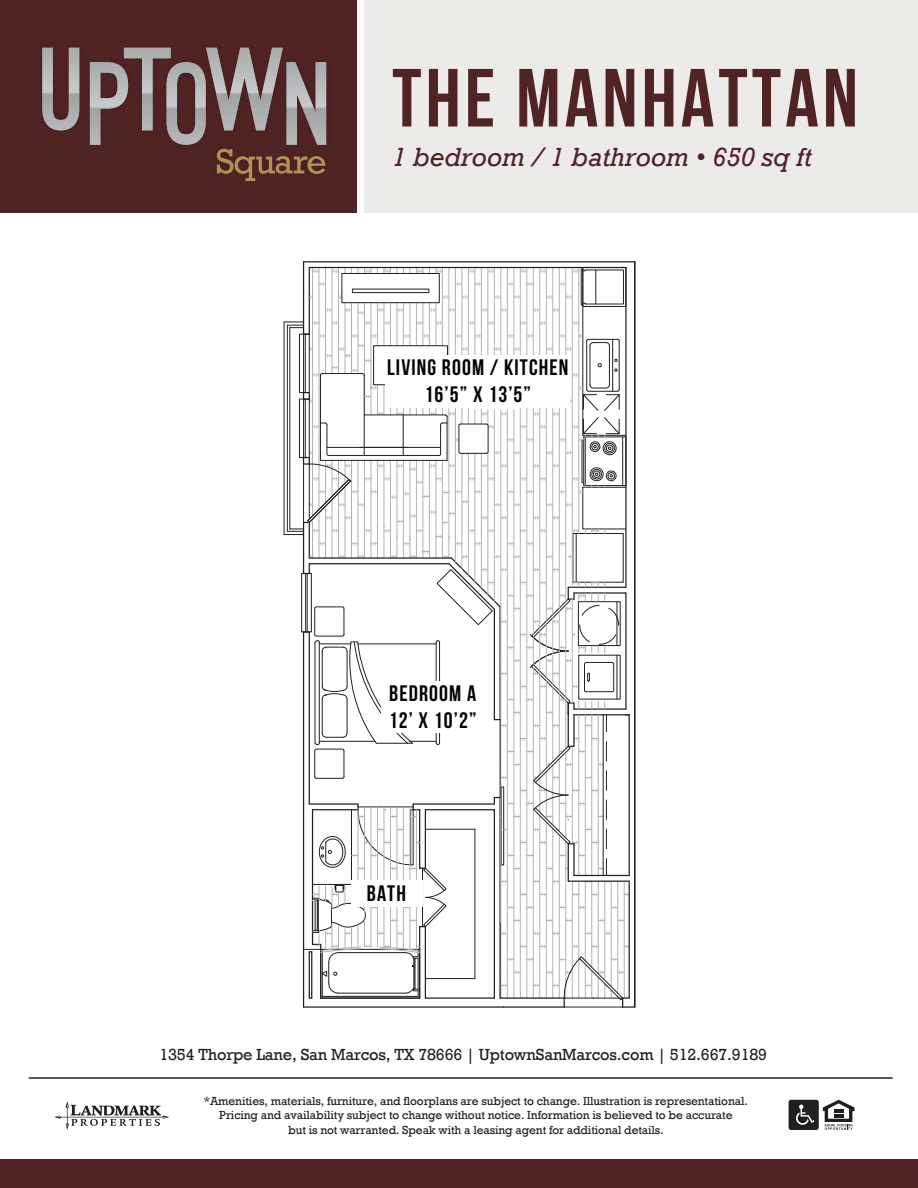
<style>
.page{position:relative;width:918px;height:1188px;background:#fff}
.page>*{position:absolute;margin:0;border:0;box-sizing:border-box;transform-origin:0 0}
.t1{font:82.35px "Bebas Neue";letter-spacing:.05em;color:#502324}
.t2{font:italic 27px "Rockwell";color:#502324}
.t3{font:22.35px/26.8px "Bebas Neue";letter-spacing:.05em;color:#040503}
.t4{font:16.5px "Rockwell";letter-spacing:-.01em;color:#211e1e}
.t5{font:12px/14.4px "Rockwell";letter-spacing:-.01em;color:#211e1e;text-align:center}
</style>
<div class="page">
<div style="left:0;top:0;width:356px;height:212px;background:#502324"></div>
<hr style="left:29px;top:1077px;width:864px;height:2px;background:#211e1e">
<svg style="left:789px;top:1100px;width:66px;height:30px"></svg>
<svg style="left:54px;top:1101px;width:115px;height:29px"></svg>
<div style="left:0;top:1159px;width:918px;height:29px;background:#502324"></div>
<div style="left:364px;top:0;width:554px;height:212px;background:#ecebe7"></div>
<img style="left:42px;top:47px;width:285px;height:98px">
<svg style="left:42px;top:48px;width:37px;height:82px"></svg>
<svg style="left:90px;top:48px;width:236px;height:133px"></svg>
<hr style="left:583px;top:268px;width:1px;height:167px;background:#231f20">
<hr style="left:625px;top:268px;width:2px;height:319px;background:#231f20">
<hr style="left:634px;top:262px;width:1px;height:745px;background:#231f20">
<hr style="left:309px;top:268px;width:1px;height:66px;background:#231f20">
<hr style="left:312px;top:268px;width:1px;height:248px;background:#b2b3b7">
<hr style="left:319px;top:268px;width:1px;height:200px;background:#b2b3b7">
<hr style="left:325px;top:268px;width:1px;height:147px;background:#b2b3b7">
<hr style="left:332px;top:268px;width:1px;height:147px;background:#b2b3b7">
<hr style="left:338px;top:268px;width:1px;height:147px;background:#b2b3b7">
<hr style="left:345px;top:303px;width:1px;height:112px;background:#b2b3b7">
<svg style="left:345px;top:268px;width:7px;height:5px"></svg>
<hr style="left:351px;top:303px;width:1px;height:71px;background:#b2b3b7">
<hr style="left:358px;top:303px;width:1px;height:71px;background:#b2b3b7">
<hr style="left:364px;top:303px;width:1px;height:112px;background:#b2b3b7">
<hr style="left:371px;top:303px;width:1px;height:85px;background:#b2b3b7">
<hr style="left:377px;top:303px;width:1px;height:43px;background:#b2b3b7">
<hr style="left:384px;top:303px;width:1px;height:43px;background:#b2b3b7">
<hr style="left:390px;top:303px;width:1px;height:43px;background:#b2b3b7">
<hr style="left:397px;top:303px;width:1px;height:43px;background:#b2b3b7">
<svg style="left:397px;top:268px;width:7px;height:5px"></svg>
<hr style="left:403px;top:303px;width:1px;height:43px;background:#b2b3b7">
<hr style="left:410px;top:303px;width:1px;height:43px;background:#b2b3b7">
<hr style="left:416px;top:303px;width:1px;height:43px;background:#b2b3b7">
<hr style="left:423px;top:303px;width:1px;height:112px;background:#b2b3b7">
<hr style="left:429px;top:303px;width:1px;height:112px;background:#b2b3b7">
<hr style="left:436px;top:303px;width:1px;height:112px;background:#b2b3b7">
<hr style="left:442px;top:268px;width:1px;height:147px;background:#b2b3b7">
<hr style="left:449px;top:268px;width:1px;height:271px;background:#b2b3b7">
<hr style="left:455px;top:268px;width:1px;height:269px;background:#b2b3b7">
<hr style="left:462px;top:268px;width:1px;height:156px;background:#b2b3b7">
<hr style="left:468px;top:268px;width:1px;height:156px;background:#b2b3b7">
<hr style="left:475px;top:268px;width:1px;height:106px;background:#b2b3b7">
<hr style="left:481px;top:268px;width:1px;height:104px;background:#b2b3b7">
<hr style="left:488px;top:268px;width:1px;height:104px;background:#b2b3b7">
<hr style="left:494px;top:268px;width:1px;height:106px;background:#b2b3b7">
<hr style="left:501px;top:268px;width:1px;height:104px;background:#b2b3b7">
<hr style="left:507px;top:268px;width:1px;height:102px;background:#b2b3b7">
<hr style="left:514px;top:268px;width:1px;height:102px;background:#b2b3b7">
<hr style="left:520px;top:268px;width:1px;height:311px;background:#b2b3b7">
<hr style="left:527px;top:268px;width:1px;height:300px;background:#b2b3b7">
<hr style="left:533px;top:268px;width:1px;height:293px;background:#b2b3b7">
<hr style="left:540px;top:268px;width:1px;height:288px;background:#b2b3b7">
<hr style="left:546px;top:268px;width:1px;height:284px;background:#b2b3b7">
<hr style="left:553px;top:268px;width:1px;height:281px;background:#b2b3b7">
<hr style="left:559px;top:268px;width:1px;height:280px;background:#b2b3b7">
<hr style="left:566px;top:268px;width:1px;height:279px;background:#b2b3b7">
<hr style="left:572px;top:268px;width:1px;height:319px;background:#b2b3b7">
<hr style="left:579px;top:268px;width:1px;height:266px;background:#b2b3b7">
<svg style="left:572px;top:322px;width:7px;height:3px"></svg>
<svg style="left:520px;top:322px;width:7px;height:3px"></svg>
<svg style="left:469px;top:322px;width:6px;height:3px"></svg>
<svg style="left:417px;top:322px;width:6px;height:3px"></svg>
<svg style="left:365px;top:322px;width:6px;height:3px"></svg>
<svg style="left:313px;top:322px;width:6px;height:3px"></svg>
<svg style="left:378px;top:309px;width:6px;height:3px"></svg>
<svg style="left:326px;top:309px;width:6px;height:3px"></svg>
<svg style="left:358px;top:268px;width:20px;height:5px"></svg>
<svg style="left:313px;top:270px;width:6px;height:3px"></svg>
<svg style="left:540px;top:322px;width:6px;height:3px"></svg>
<svg style="left:488px;top:322px;width:6px;height:3px"></svg>
<svg style="left:436px;top:322px;width:6px;height:3px"></svg>
<svg style="left:384px;top:322px;width:6px;height:3px"></svg>
<svg style="left:332px;top:322px;width:6px;height:3px"></svg>
<svg style="left:397px;top:309px;width:6px;height:3px"></svg>
<svg style="left:345px;top:309px;width:6px;height:3px"></svg>
<svg style="left:319px;top:283px;width:6px;height:3px"></svg>
<svg style="left:410px;top:268px;width:216px;height:44px"></svg>
<svg style="left:384px;top:268px;width:7px;height:5px"></svg>
<svg style="left:332px;top:270px;width:6px;height:3px"></svg>
<hr style="left:303px;top:262px;width:1px;height:72px;background:#231f20">
<hr style="left:284px;top:322px;width:1px;height:213px;background:#231f20">
<hr style="left:287px;top:325px;width:1px;height:206px;background:#231f20">
<hr style="left:290px;top:328px;width:1px;height:201px;background:#231f20">
<svg style="left:284px;top:322px;width:19px;height:6px"></svg>
<hr style="left:304px;top:261px;width:331px;height:1px;background:#231f20">
<hr style="left:309px;top:267px;width:317px;height:1px;background:#231f20">
<div style="left:342px;top:273px;width:97px;height:30px;border:1px solid #231f20"></div>
<div style="left:352px;top:289px;width:77px;height:4px;border:1px solid #231f20"></div>
<svg style="left:358px;top:311px;width:6px;height:4px"></svg>
<svg style="left:284px;top:334px;width:351px;height:674px"></svg>
<h1 class="t1" style="left:392px;top:53px;width:467px">THE MANHATTAN</h1>
<h2 class="t2" style="left:392px;top:141px;width:421px">1 bedroom / 1 bathroom • 650 sq ft</h2>
<h3 class="t3" style="left:387px;top:353px;width:183px;text-align:center">LIVING ROOM / KITCHEN<br>16’5” X 13’5”</h3>
<h3 class="t3" style="left:389px;top:680px;width:89px">BEDROOM A<br>12’ X 10’2”</h3>
<h3 class="t3" style="left:367px;top:879px;width:41px">BATH</h3>
<h3 class="t4" style="left:159px;top:1045px;width:609px">1354 Thorpe Lane, San Marcos, TX 78666 | UptownSanMarcos.com | 512.667.9189</h3>
<p class="t5" style="left:204px;top:1094px;width:546px">*Amenities, materials, furniture, and floorplans are subject to change. Illustration is representational.<br>Pricing and availability subject to change without notice. Information is believed to be accurate<br>but is not warranted. Speak with a leasing agent for additional details.</p>
</div>
